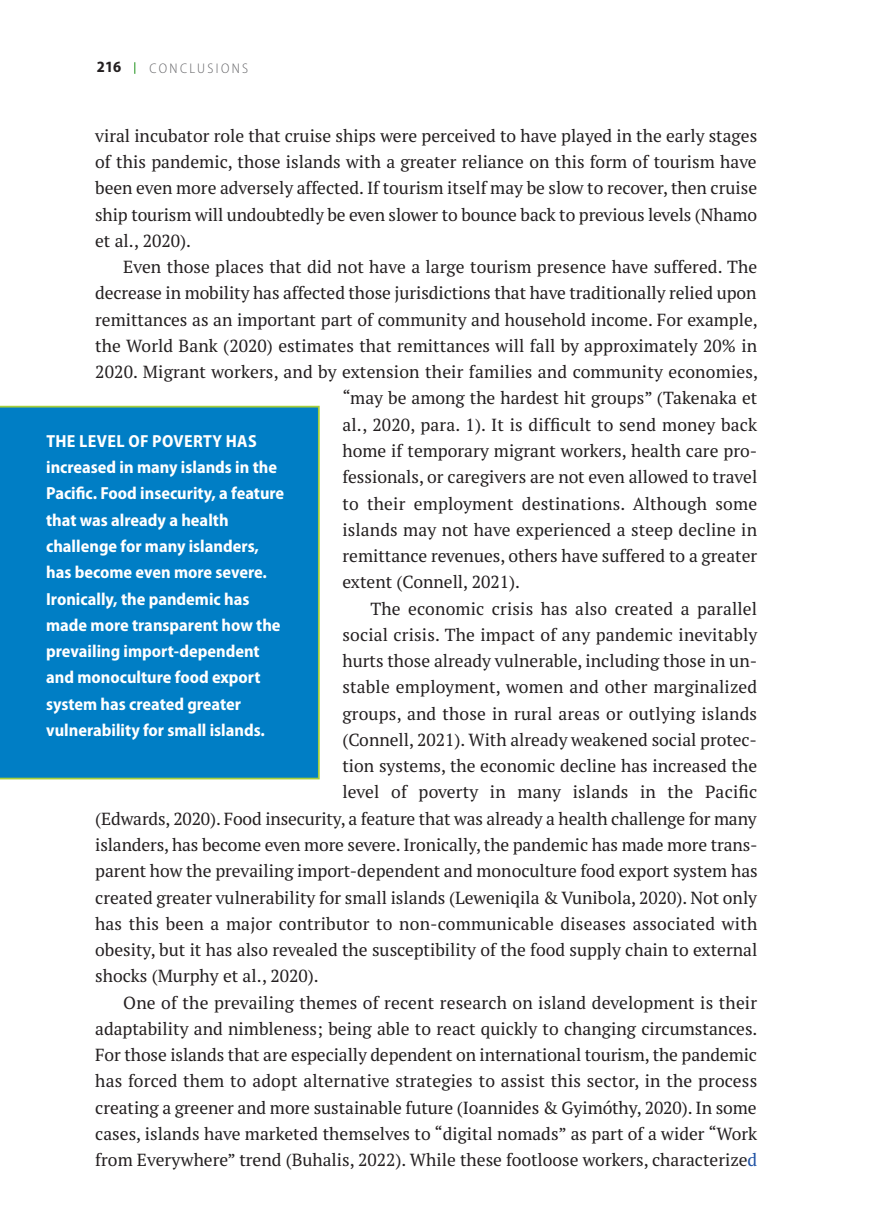
<style>
.page{position:relative;width:887px;height:1232px;background:#fff}
.page>*{position:absolute;margin:0;border:0;box-sizing:border-box;transform-origin:0 0}
.t1{font:17.5px/26.2px "PT Serif";color:#231f20;text-align:justify}
.t2{font:700 semi-condensed 17.5px/26.2px "Myriad Pro";color:#fff}
.t3{font:700 semi-condensed 15.75px "Myriad Pro";color:#231f20}
.t4{font:300 semi-condensed 14px "Myriad Pro";letter-spacing:.17em;color:#636366}
.s1{color:#1e51a3}
</style>
<div class="page">
<svg style="left:134px;top:62px;width:1px;height:12px"></svg>
<div style="left:0;top:405px;width:319px;height:374px;background:#007ec5"></div>
<p class="t3" style="left:97px;top:58px;width:26px">216</p>
<p class="t4" style="left:149px;top:60px;width:100px">CONCLUSIONS</p>
<p class="t1" style="left:95px;top:122px;width:663px">viral incubator role that cruise ships were perceived to have played in the early stages of this pandemic, those islands with a greater reliance on this form of tourism have been even more adversely affected. If tourism itself may be slow to recover, then cruise ship tourism will undoubtedly be even slower to bounce back to previous levels (Nhamo et al., 2020).</p>
<p class="t1" style="left:123px;top:253px;width:635px">Even those places that did not have a large tourism presence have suffered. The</p>
<p class="t1" style="left:95px;top:280px;width:662px">decrease in mobility has affected those jurisdictions that have traditionally relied upon</p>
<p class="t1" style="left:95px;top:306px;width:664px">remittances as an important part of community and household income. For example,</p>
<p class="t1" style="left:95px;top:332px;width:663px">the World Bank (2020) estimates that remittances will fall by approximately 20% in</p>
<p class="t1" style="left:95px;top:358px;width:664px">2020. Migrant workers, and by extension their families and community economies,</p>
<p class="t1" style="left:342px;top:385px;width:416px">“may be among the hardest hit groups” (Takenaka et</p>
<p class="t1" style="left:342px;top:411px;width:416px">al., 2020, para. 1). It is difficult to send money back</p>
<p class="t1" style="left:342px;top:437px;width:416px">home if temporary migrant workers, health care pro-</p>
<p class="t1" style="left:342px;top:463px;width:416px">fessionals, or caregivers are not even allowed to travel</p>
<p class="t1" style="left:342px;top:490px;width:416px">to their employment destinations. Although some</p>
<p class="t1" style="left:342px;top:516px;width:416px">islands may not have experienced a steep decline in</p>
<p class="t1" style="left:342px;top:542px;width:416px">remittance revenues, others have suffered to a greater</p>
<p class="t1" style="left:342px;top:568px;width:179px">extent (Connell, 2021).</p>
<p class="t1" style="left:370px;top:595px;width:388px">The economic crisis has also created a parallel</p>
<p class="t1" style="left:342px;top:621px;width:416px">social crisis. The impact of any pandemic inevitably</p>
<p class="t1" style="left:342px;top:647px;width:416px">hurts those already vulnerable, including those in un-</p>
<p class="t1" style="left:342px;top:673px;width:416px">stable employment, women and other marginalized</p>
<p class="t1" style="left:342px;top:700px;width:416px">groups, and those in rural areas or outlying islands</p>
<p class="t1" style="left:342px;top:726px;width:416px">(Connell, 2021). With already weakened social protec-</p>
<p class="t1" style="left:342px;top:752px;width:416px">tion systems, the economic decline has increased the</p>
<p class="t1" style="left:342px;top:778px;width:416px">level of poverty in many islands in the Pacific</p>
<p class="t1" style="left:95px;top:805px;width:663px">(Edwards, 2020). Food insecurity, a feature that was already a health challenge for many</p>
<p class="t1" style="left:95px;top:831px;width:663px">islanders, has become even more severe. Ironically, the pandemic has made more trans-</p>
<p class="t1" style="left:95px;top:857px;width:664px">parent how the prevailing import-dependent and monoculture food export system has</p>
<p class="t1" style="left:95px;top:883px;width:663px">created greater vulnerability for small islands (Leweniqila &amp; Vunibola, 2020). Not only</p>
<p class="t1" style="left:95px;top:910px;width:663px">has this been a major contributor to non-communicable diseases associated with</p>
<p class="t1" style="left:95px;top:936px;width:663px">obesity, but it has also revealed the susceptibility of the food supply chain to external</p>
<p class="t1" style="left:95px;top:962px;width:225px">shocks (Murphy et al., 2020).</p>
<p class="t1" style="left:123px;top:988px;width:635px">One of the prevailing themes of recent research on island development is their</p>
<p class="t1" style="left:95px;top:1015px;width:663px">adaptability and nimbleness; being able to react quickly to changing circumstances.</p>
<p class="t1" style="left:95px;top:1041px;width:663px">For those islands that are especially dependent on international tourism, the pandemic</p>
<p class="t1" style="left:95px;top:1067px;width:663px">has forced them to adopt alternative strategies to assist this sector, in the process</p>
<p class="t1" style="left:95px;top:1093px;width:662px">creating a greener and more sustainable future (Ioannides &amp; Gyimóthy, 2020). In some</p>
<p class="t1" style="left:95px;top:1120px;width:663px">cases, islands have marketed themselves to “digital nomads” as part of a wider “Work</p>
<p class="t1" style="left:95px;top:1146px;width:663px">from Everywhere” trend (Buhalis, 2022). While these footloose workers, characterize<span class="s1">d</span></p>
<p class="t2" style="left:46px;top:428px;width:239px">THE LEVEL OF POVERTY HAS increased in many islands in the<br>Pacific. Food insecurity, a feature that was already a health challenge for many islanders, has become even more severe.<br>Ironically, the pandemic has made more transparent how the prevailing import-dependent and monoculture food export system has created greater vulnerability for small islands.</p>
</div>
